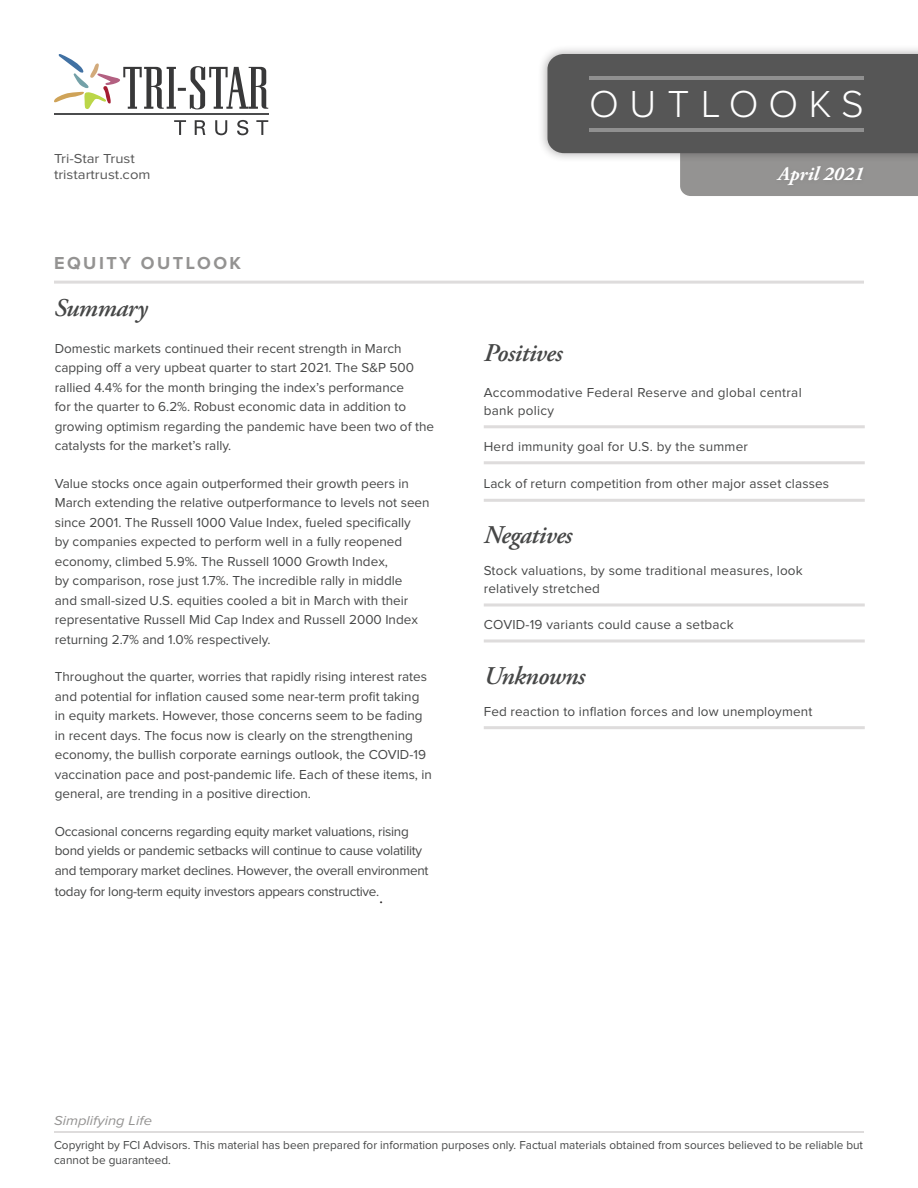
<style>
.page{position:relative;width:918px;height:1188px;background:#fff}
.page>*{position:absolute;margin:0;border:0;box-sizing:border-box;transform-origin:0 0}
.t1{font:300 39px "Proxima Nova";letter-spacing:.27em;color:#fff}
.bullets-square{font:italic 600 25.5px "Adobe Garamond Pro";letter-spacing:-.02em;color:#464747}
.palatino-main{font:italic 600 25.5px "Adobe Garamond Pro";letter-spacing:-.02em;color:#464747}
.t2{font:italic 700 19.5px "Adobe Garamond Pro";color:#fff}
.t3{font:700 18px "Proxima Nova";letter-spacing:.14em;color:#949392}
.palatino-main-2{font:16.5px "Adobe Garamond Pro";color:#231f20}
.palatino-main-3{font:13.5px/19.5px "Proxima Nova";color:#464747}
.bullets-square-2{font:13.5px/18px "Proxima Nova";letter-spacing:.015em;color:#464747}
.palatino-main-4{font:13.5px/20px "Proxima Nova";letter-spacing:-.02em;color:#464747}
.t4{font:13.5px/16.2px "Proxima Nova";color:#565656;scale:1.1 1}
.t5{font:italic 13.5px "Proxima Nova";color:#949392;scale:1.1 1}
.t6{font:12px/14.4px "Proxima Nova";color:#464747}
</style>
<div class="page">
<div style="left:538px;top:44px;width:380px;height:119px;background:#231f20;opacity:.38"></div>
<svg style="left:547px;top:54px;width:371px;height:142px;background:#737373"></svg>
<hr style="left:590px;top:76px;width:274px;height:4px;background:#909090">
<hr style="left:590px;top:128px;width:274px;height:4px;background:#909090">
<div style="left:772px;top:162px;width:96px;height:29px;background:#939291"></div>
<hr style="left:484px;top:425px;width:381px;height:3px;background:#dedcdc">
<hr style="left:484px;top:461px;width:381px;height:3px;background:#dedcdc">
<hr style="left:484px;top:499px;width:381px;height:3px;background:#dedcdc">
<hr style="left:484px;top:603px;width:381px;height:3px;background:#dedcdc">
<hr style="left:484px;top:639px;width:381px;height:3px;background:#dedcdc">
<hr style="left:484px;top:726px;width:381px;height:3px;background:#dedcdc">
<hr style="left:54px;top:281px;width:810px;height:3px;background:#dedcdc">
<hr style="left:54px;top:1131px;width:810px;height:2px;background:#dedcdc">
<svg style="left:54px;top:54px;width:214px;height:55px"></svg>
<hr style="left:54px;top:114px;width:215px;height:1px;background:#4b4c4d">
<svg style="left:174px;top:120px;width:12px;height:15px"></svg>
<svg style="left:195px;top:120px;width:10px;height:15px"></svg>
<svg style="left:215px;top:120px;width:12px;height:15px"></svg>
<svg style="left:237px;top:120px;width:11px;height:15px"></svg>
<svg style="left:256px;top:120px;width:12px;height:15px"></svg>
<p class="t4" style="left:54px;top:151px;width:89px">Tri-Star Trust tristartrust.com</p>
<p class="t3" style="left:54px;top:254px;width:189px">EQUITY OUTLOOK</p>
<p class="bullets-square" style="left:54px;top:293px;width:95px">Summary</p>
<p class="palatino-main-3" style="left:55px;top:339px;width:381px">Domestic markets continued their recent strength in March capping off a very upbeat quarter to start 2021. The S&amp;P 500 rallied 4.4% for the month bringing the index’s performance<br>for the quarter to 6.2%. Robust economic data in addition to growing optimism regarding the pandemic have been two of the catalysts for the market’s rally.</p>
<p class="palatino-main-3" style="left:55px;top:474px;width:376px">Value stocks once again outperformed their growth peers in March extending the relative outperformance to levels not seen since 2001. The Russell 1000 Value Index, fueled specifically<br>by companies expected to perform well in a fully reopened economy, climbed 5.9%. The Russell 1000 Growth Index,<br>by comparison, rose just 1.7%. The incredible rally in middle<br>and small-sized U.S. equities cooled a bit in March with their representative Russell Mid Cap Index and Russell 2000 Index returning 2.7% and 1.0% respectively.</p>
<p class="palatino-main-3" style="left:55px;top:668px;width:379px">Throughout the quarter, worries that rapidly rising interest rates and potential for inflation caused some near-term profit taking in equity markets. However, those concerns seem to be fading in recent days. The focus now is clearly on the strengthening economy, the bullish corporate earnings outlook, the COVID-19 vaccination pace and post-pandemic life. Each of these items, in general, are trending in a positive direction.</p>
<p class="palatino-main-4" style="left:55px;top:822px;width:375px">Occasional concerns regarding equity market valuations, rising bond yields or pandemic setbacks will continue to cause volatility and temporary market declines. However, the overall environment today for long-term equity investors appears constructive.</p>
<p class="palatino-main-2" style="left:379px;top:888px;width:6px">.</p>
<h1 class="t1" style="left:589px;top:86px;width:276px">OUTLOOKS</h1>
<h3 class="t2" style="left:778px;top:162px;width:87px">April 2021</h3>
<p class="palatino-main" style="left:484px;top:338px;width:80px">Positives</p>
<p class="bullets-square-2" style="left:484px;top:384px;width:319px">Accommodative Federal Reserve and global central bank policy</p>
<p class="bullets-square-2" style="left:484px;top:438px;width:266px">Herd immunity goal for U.S. by the summer</p>
<p class="bullets-square-2" style="left:484px;top:475px;width:347px">Lack of return competition from other major asset classes</p>
<p class="bullets-square" style="left:484px;top:521px;width:90px">Negatives</p>
<p class="bullets-square-2" style="left:484px;top:562px;width:321px">Stock valuations, by some traditional measures, look relatively stretched</p>
<p class="bullets-square-2" style="left:484px;top:616px;width:251px">COVID-19 variants could cause a setback</p>
<p class="bullets-square" style="left:484px;top:661px;width:103px">Unknowns</p>
<p class="bullets-square-2" style="left:484px;top:703px;width:330px">Fed reaction to inflation forces and low unemployment</p>
<p class="t5" style="left:54px;top:1111px;width:91px">Simplifying Life</p>
<p class="t6" style="left:54px;top:1139px;width:811px">Copyright by FCI Advisors. This material has been prepared for information purposes only. Factual materials obtained from sources believed to be reliable but cannot be guaranteed.</p>
</div>
